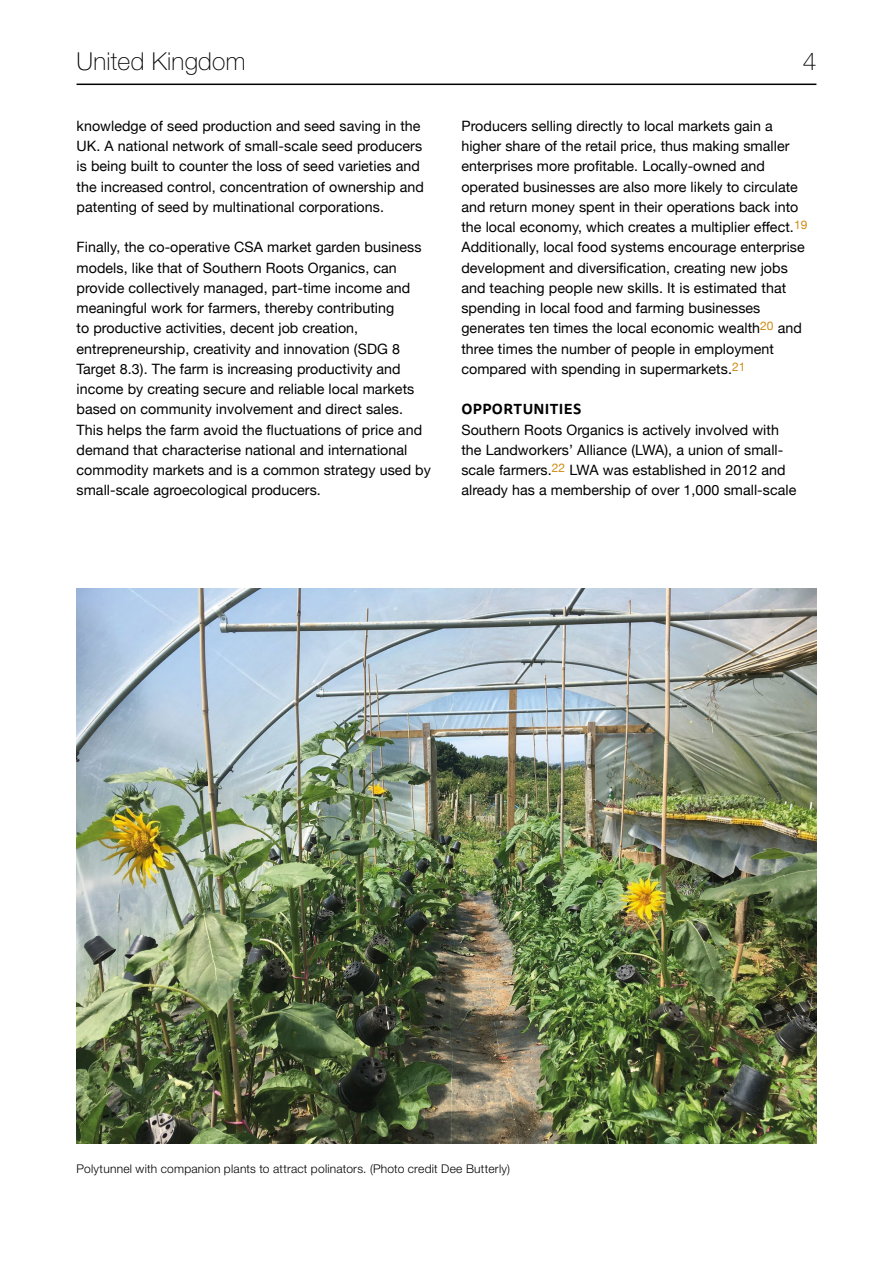
<style>
.page{position:relative;width:893px;height:1263px;background:#fff}
.page>*{position:absolute;margin:0;border:0;box-sizing:border-box;transform-origin:0 0}
.t1{font:100 24.75px "Helvetica Neue";letter-spacing:.01em;color:#000}
.t2{font:14.25px/20.2px "Helvetica Neue";letter-spacing:.005em;color:#000}
.t3{font:700 14.25px "Tisa Sans Pro";letter-spacing:.025em;color:#000}
.t4{font:300 12px "Helvetica Neue";letter-spacing:.02em;color:#000}
</style>
<div class="page">
<img style="left:77px;top:589px;width:739px;height:554px">
<hr style="left:77px;top:84px;width:739px;height:1px;background:#000">
<h1 class="t1" style="left:77px;top:48px;width:170px">United Kingdom</h1>
<h1 class="t1" style="left:803px;top:48px;width:15px">4</h1>
<p class="t2" style="left:77px;top:117px;width:349px">knowledge of seed production and seed saving in the UK. A national network of small-scale seed producers is being built to counter the loss of seed varieties and the increased control, concentration of ownership and patenting of seed by multinational corporations.</p>
<p class="t2" style="left:77px;top:238px;width:356px">Finally, the co-operative CSA market garden business models, like that of Southern Roots Organics, can provide collectively managed, part-time income and meaningful work for farmers, thereby contributing<br>to productive activities, decent job creation, entrepreneurship, creativity and innovation (SDG 8<br>Target 8.3). The farm is increasing productivity and income by creating secure and reliable local markets based on community involvement and direct sales.<br>This helps the farm avoid the fluctuations of price and demand that characterise national and international commodity markets and is a common strategy used by small-scale agroecological producers.</p>
<p class="t2" style="left:461px;top:117px;width:348px">Producers selling directly to local markets gain a higher share of the retail price, thus making smaller enterprises more profitable. Locally-owned and operated businesses are also more likely to circulate and return money spent in their operations back into the local economy, which creates a multiplier effect.<sup>19<br></sup>Additionally, local food systems encourage enterprise development and diversification, creating new jobs and teaching people new skills. It is estimated that spending in local food and farming businesses generates ten times the local economic wealth<sup>20</sup> and three times the number of people in employment compared with spending in supermarkets.<sup>21</sup></p>
<p class="t3" style="left:461px;top:399px;width:121px">OPPORTUNITIES</p>
<p class="t2" style="left:461px;top:420px;width:337px">Southern Roots Organics is actively involved with the Landworkers’ Alliance (LWA), a union of small&shy;scale farmers.<sup>22</sup> LWA was established in 2012 and already has a membership of over 1,000 small-scale</p>
<p class="t4" style="left:77px;top:1161px;width:435px">Polytunnel with companion plants to attract polinators. (Photo credit Dee Butterly)</p>
</div>
